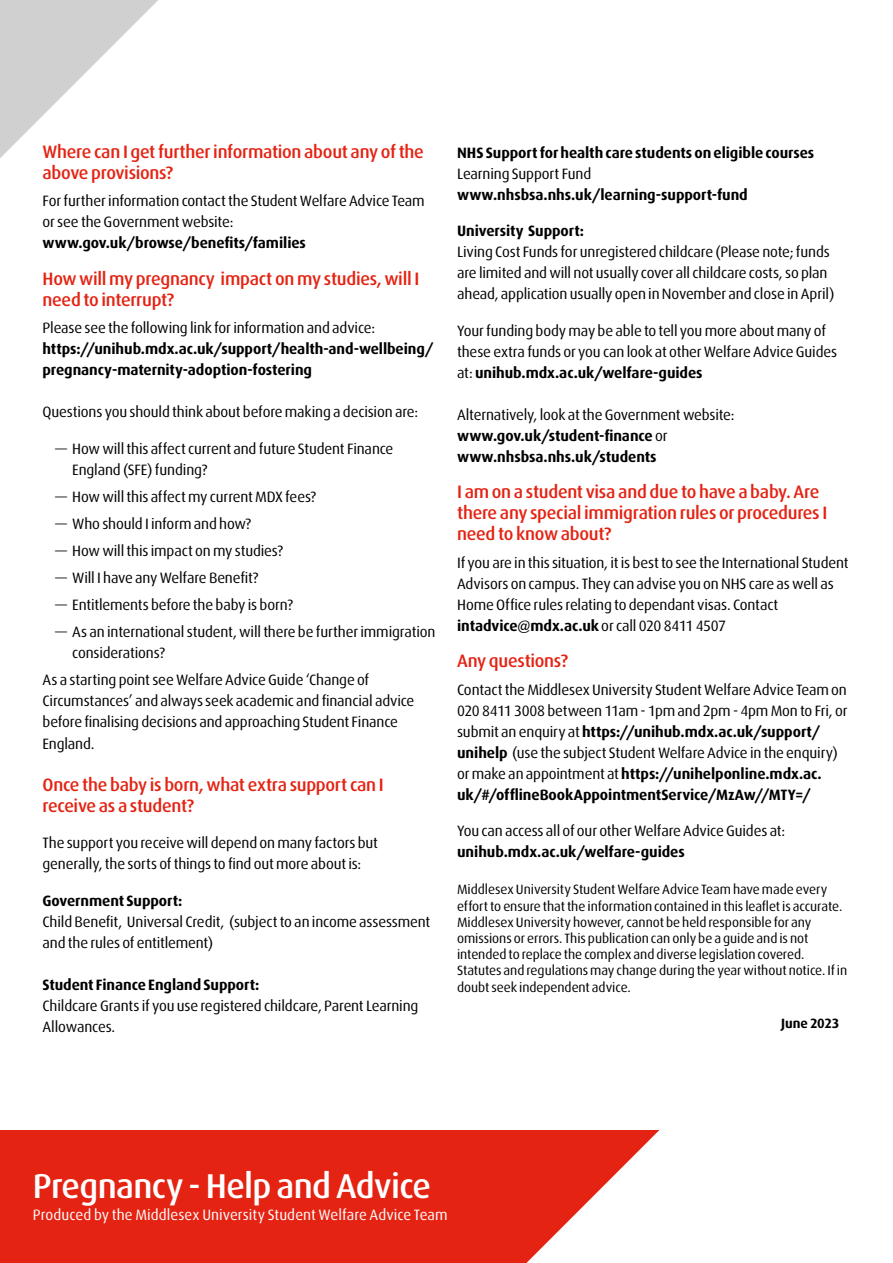
<style>
.page{position:relative;width:893px;height:1263px;background:#fff}
.page>*{position:absolute;margin:0;border:0;box-sizing:border-box;transform-origin:0 0}
.t1{font:45px "Dax";letter-spacing:-.01em;color:#fff}
.t2{font:500 34.5px "Dax";letter-spacing:-.02em;color:#fff}
.t3{font:27px "Dax";letter-spacing:-.005em;color:#fff}
.t4{font:500 18px/21px "Dax";letter-spacing:-.015em;color:#e42313}
.t5{font:15px/21px "Dax";letter-spacing:-.01em;color:#000}
.t6{font:700 15px/21px "Dax";letter-spacing:-.005em;color:#000}
.t7{font:15px "Dax";letter-spacing:.005em;color:#fff}
.t8{font:13.5px/16.2px "Dax";letter-spacing:-.005em;color:#000}
.t9{font:700 13.5px "Dax";letter-spacing:-.005em;color:#000}
.s1{font-weight:700}
.s2{font-weight:400}
</style>
<div class="page">
<svg style="left:0;top:0;width:158px;height:158px"></svg>
<div style="left:0;top:1130px;width:893px;height:133px;background:#e42313"></div>
<svg style="left:526px;top:1130px;width:367px;height:133px;fill:#fff"></svg>
<p class="t4" style="left:43px;top:141px;width:383px">Where can I get further information about any of the above provisions?</p>
<p class="t5" style="left:43px;top:191px;width:384px">For further information contact the Student Welfare Advice Team or see the Government website:</p>
<p class="t6" style="left:43px;top:233px;width:265px">www.gov.uk/browse/benefits/families</p>
<p class="t4" style="left:43px;top:268px;width:378px">How will my pregnancy impact on my studies, will I need to interrupt?</p>
<p class="t5" style="left:43px;top:318px;width:334px">Please see the following link for information and advice:</p>
<p class="t6" style="left:43px;top:338px;width:392px">https://unihub.mdx.ac.uk/support/health-and-wellbeing/ pregnancy-maternity-adoption-fostering</p>
<p class="t5" style="left:43px;top:402px;width:377px">Questions you should think about before making a decision are:</p>
<p class="t5" style="left:72px;top:438px;width:323px;text-indent:-17px">— How will this affect current and future Student Finance<br>England (SFE) funding?</p>
<p class="t5" style="left:55px;top:486px;width:262px">— How will this affect my current MDX fees?</p>
<p class="t5" style="left:55px;top:513px;width:197px">— Who should I inform and how?</p>
<p class="t5" style="left:55px;top:540px;width:229px">— How will this impact on my studies?</p>
<p class="t5" style="left:55px;top:568px;width:205px">— Will I have any Welfare Benefit?</p>
<p class="t5" style="left:55px;top:595px;width:239px">— Entitlements before the baby is born?</p>
<p class="t5" style="left:72px;top:622px;width:365px;text-indent:-17px">— As an international student, will there be further immigration considerations?</p>
<p class="t5" style="left:43px;top:670px;width:373px">As a starting point see Welfare Advice Guide ‘Change of Circumstances’ and always seek academic and financial advice before finalising decisions and approaching Student Finance England.</p>
<p class="t4" style="left:43px;top:774px;width:343px">Once the baby is born, what extra support can I receive as a student?</p>
<p class="t5" style="left:43px;top:832px;width:337px">The support you receive will depend on many factors but generally, the sorts of things to find out more about is:</p>
<p class="t6" style="left:43px;top:890px;width:141px">Government Support:</p>
<p class="t5" style="left:43px;top:911px;width:389px">Child Benefit, Universal Credit, (subject to an income assessment and the rules of entitlement)</p>
<p class="t6" style="left:43px;top:974px;width:218px">Student Finance England Support:</p>
<p class="t5" style="left:43px;top:995px;width:377px">Childcare Grants if you use registered childcare, Parent Learning<br>Allowances.</p>
<p class="t6" style="left:457px;top:142px;width:359px">NHS Support for health care students on eligible courses</p>
<p class="t5" style="left:457px;top:163px;width:136px">Learning Support Fund</p>
<p class="t6" style="left:457px;top:184px;width:292px">www.nhsbsa.nhs.uk/learning-support-fund</p>
<p class="t6" style="left:457px;top:221px;width:128px">University Support:</p>
<p class="t5" style="left:457px;top:242px;width:379px">Living Cost Funds for unregistered childcare (Please note; funds are limited and will not usually cover all childcare costs, so plan ahead, application usually open in November and close in April)</p>
<p class="t5" style="left:457px;top:320px;width:382px">Your funding body may be able to tell you more about many of these extra funds or you can look at other Welfare Advice Guides at: <span class="s1">unihub.mdx.ac.uk/welfare-guides</span></p>
<p class="t6" style="left:457px;top:404px;width:279px"><span class="s2">Alternatively, look at the Government website: </span>www.gov.uk/student-finance <span class="s2">or </span>www.nhsbsa.nhs.uk/students</p>
<p class="t4" style="left:457px;top:482px;width:372px">I am on a student visa and due to have a baby. Are there any special immigration rules or procedures I need to know about?</p>
<p class="t5" style="left:457px;top:552px;width:393px">If you are in this situation, it is best to see the International Student Advisors on campus. They can advise you on NHS care as well as Home Office rules relating to dependant visas. Contact <span class="s1">intadvice@mdx.ac.uk</span> or call 020 8411 4507</p>
<p class="t4" style="left:457px;top:651px;width:112px">Any questions?</p>
<p class="t5" style="left:457px;top:679px;width:392px">Contact the Middlesex University Student Welfare Advice Team on 020 8411 3008 between 11am - 1pm and 2pm - 4pm Mon to Fri, or submit an enquiry at <span class="s1">https://unihub.mdx.ac.uk/support/ unihelp</span> (use the subject Student Welfare Advice in the enquiry) or make an appointment at <span class="s1">https://unihelponline.mdx.ac. uk/#/offlineBookAppointmentService/MzAw//MTY=/</span></p>
<p class="t5" style="left:457px;top:821px;width:330px">You can access all of our other Welfare Advice Guides at:</p>
<p class="t6" style="left:457px;top:841px;width:229px">unihub.mdx.ac.uk/welfare-guides</p>
<p class="t8" style="left:457px;top:882px;width:392px">Middlesex University Student Welfare Advice Team have made every effort to ensure that the information contained in this leaflet is accurate.<br>Middlesex University however, cannot be held responsible for any omissions or errors. This publication can only be a guide and is not intended to replace the complex and diverse legislation covered.<br>Statutes and regulations may change during the year without notice. If in doubt seek independent advice.</p>
<p class="t9" style="left:781px;top:1016px;width:60px">June 2023</p>
<h1 class="t1" style="left:143px;top:1156px;width:350px">Counselling Service</h1>
<h3 class="t3" style="left:147px;top:1213px;width:168px">It’s good to talk</h3>
<h2 class="t2" style="left:33px;top:1166px;width:399px">Pregnancy - Help and Advice</h2>
<p class="t7" style="left:33px;top:1207px;width:416px">Produced by the Middlesex University Student Welfare Advice Team</p>
</div>
